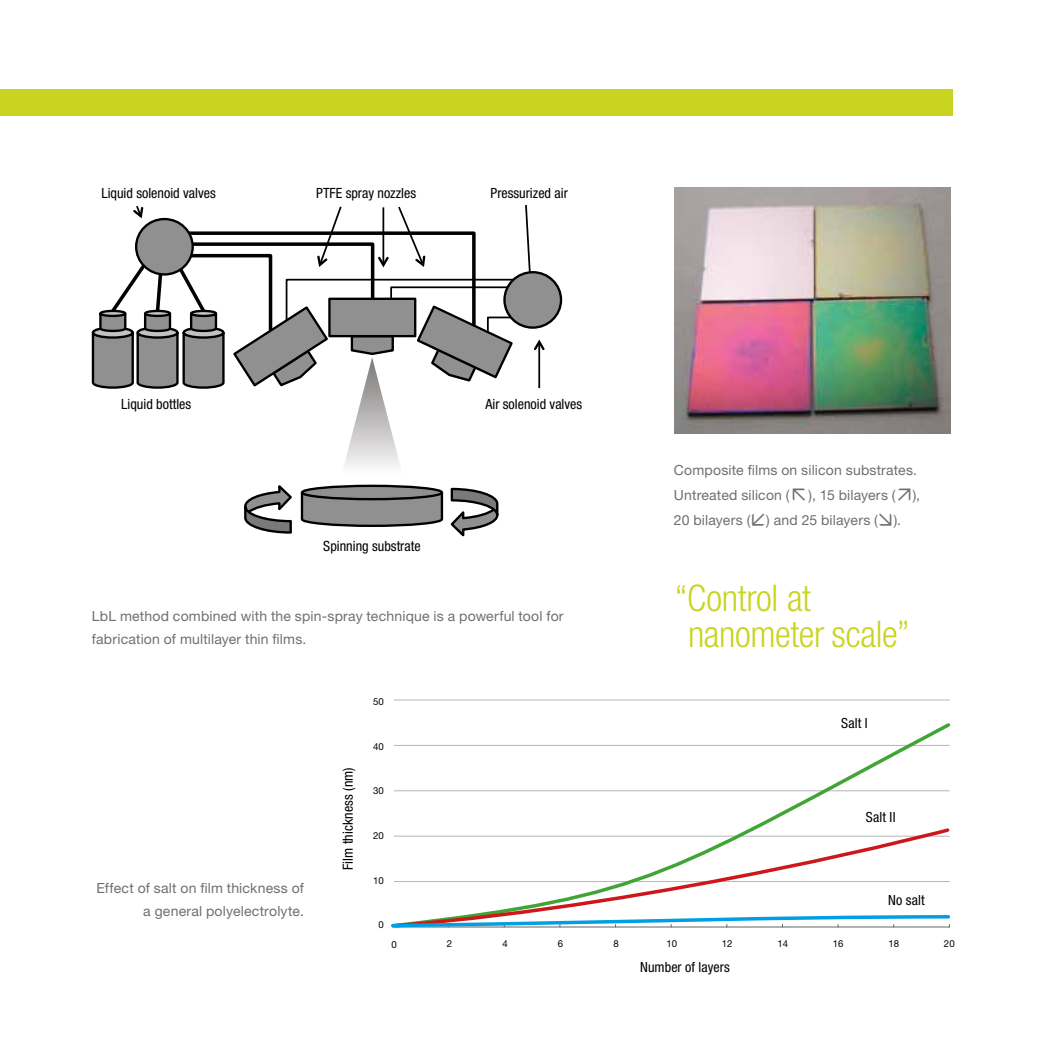
<style>
.page{position:relative;width:1042px;height:1042px;background:#fff}
.page>*{position:absolute;margin:0;border:0;box-sizing:border-box;transform-origin:0 0}
.t1{font:300 condensed 36.75px/36.8px "Helvetica Neue LT Std";color:#c8d41f}
.t2{font:condensed 14.17px "Helvetica Neue LT Std";color:#000}
.t3{font:14px/25.2px "Helvetica Neue LT Std";letter-spacing:.015em;color:#706f6f}
.t4{font:condensed 14px "Helvetica Neue LT Std";letter-spacing:.01em;color:#000}
.t5{font:9.62px "Helvetica Neue LT Std";letter-spacing:.005em;color:#000}
</style>
<div class="page">
<svg style="left:504px;top:272px;width:57px;height:56px"></svg>
<img style="left:675px;top:188px;width:275px;height:245px">
<div style="left:0;top:89px;width:952px;height:26px;background:#c8d41f"></div>
<hr style="left:394px;top:699px;width:556px;height:1px;background:#b5b7ba">
<svg style="left:394px;top:723px;width:557px;height:103px"></svg>
<svg style="left:394px;top:826px;width:556px;height:87px"></svg>
<svg style="left:391px;top:913px;width:560px;height:15px"></svg>
<svg style="left:91px;top:205px;width:454px;height:332px"></svg>
<p class="t2" style="left:101px;top:184px;width:116px">Liquid solenoid valves</p>
<p class="t2" style="left:121px;top:396px;width:71px">Liquid bottles</p>
<p class="t2" style="left:316px;top:184px;width:101px">PTFE spray nozzles</p>
<p class="t2" style="left:490px;top:184px;width:79px">Pressurized air</p>
<p class="t2" style="left:323px;top:537px;width:99px">Spinning substrate</p>
<p class="t2" style="left:485px;top:395px;width:98px">Air solenoid valves</p>
<p class="t3" style="left:92px;top:605px;width:473px;line-height:22.8px">LbL method combined with the spin-spray technique is a powerful tool for fabrication of multilayer thin films.</p>
<p class="t3" style="left:96px;top:877px;width:209px;line-height:22.8px;text-align:right">Effect of salt on film thickness of a general polyelectrolyte.</p>
<p class="t4" style="left:340px;top:870px;width:104px;rotate:-90deg">Film thickness (nm)</p>
<p class="t5" style="left:373px;top:696px;width:12px">50</p>
<p class="t5" style="left:373px;top:740px;width:12px">40</p>
<p class="t5" style="left:373px;top:785px;width:12px">30</p>
<p class="t5" style="left:373px;top:830px;width:12px">20</p>
<p class="t5" style="left:373px;top:874px;width:12px">10</p>
<p class="t5" style="left:378px;top:919px;width:7px">0</p>
<p class="t3" style="left:674px;top:457px;width:245px">Composite films on silicon substrates.<br>Untreated silicon (</p>
<p class="t3" style="left:674px;top:482px;width:248px;text-indent:135px">), 15 bilayers ( ),<br>20 bilayers ( ) and 25 bilayers (➢).</p>
<h1 class="t1" style="left:688px;top:579px;width:223px;text-indent:-13px">“Control at nanometer scale”</h1>
<p class="t4" style="left:841px;top:715px;width:28px">Salt I</p>
<p class="t4" style="left:866px;top:808px;width:31px">Salt II</p>
<p class="t4" style="left:888px;top:891px;width:38px">No salt</p>
<p class="t5" style="left:391px;top:938px;width:7px">0</p>
<p class="t5" style="left:502px;top:937px;width:7px">4</p>
<p class="t5" style="left:613px;top:938px;width:7px">8</p>
<p class="t5" style="left:722px;top:937px;width:12px">12</p>
<p class="t5" style="left:833px;top:938px;width:12px">16</p>
<p class="t5" style="left:944px;top:938px;width:12px">20</p>
<p class="t5" style="left:447px;top:938px;width:7px">2</p>
<p class="t5" style="left:558px;top:938px;width:7px">6</p>
<p class="t5" style="left:666px;top:938px;width:12px">10</p>
<p class="t5" style="left:777px;top:938px;width:12px">14</p>
<p class="t5" style="left:888px;top:938px;width:12px">18</p>
<p class="t4" style="left:640px;top:959px;width:91px">Number of layers</p>
</div>
